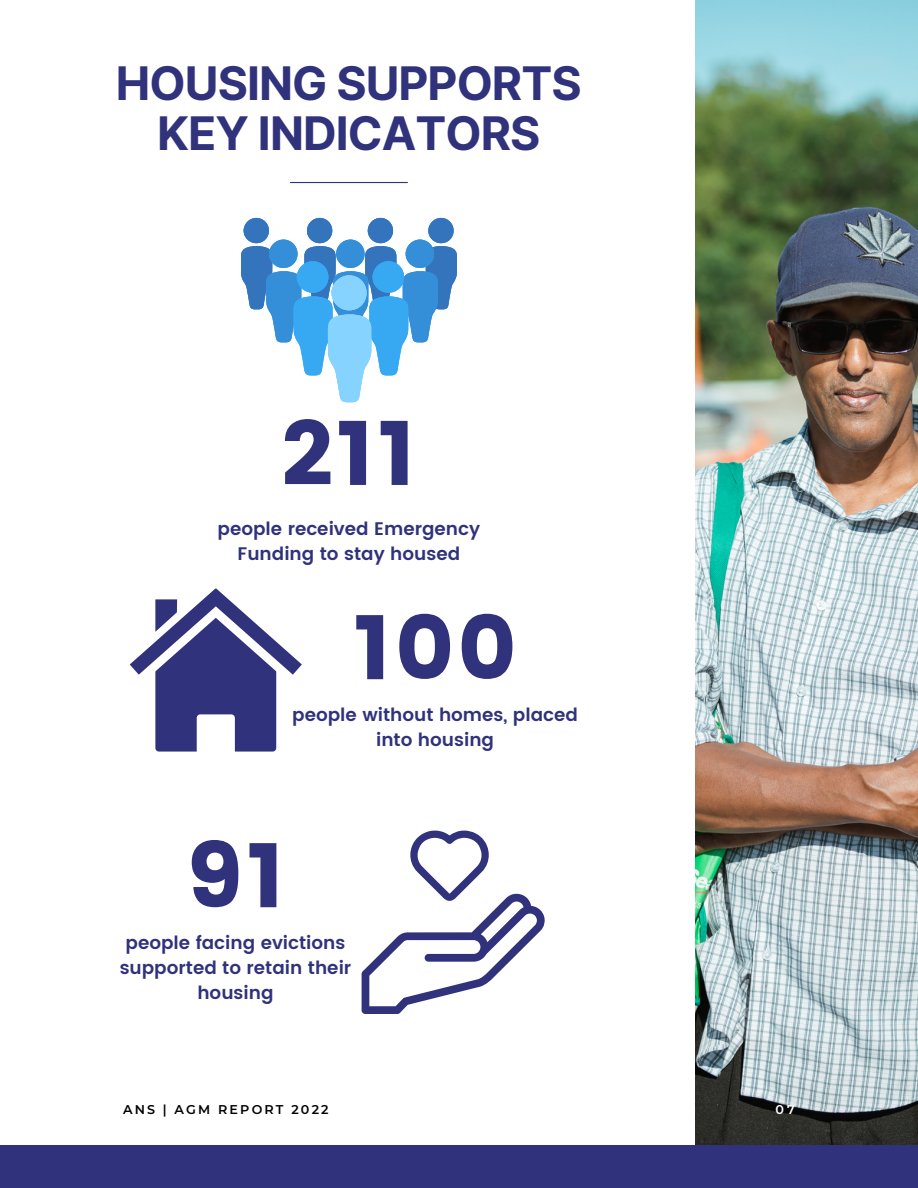
<style>
.page{position:relative;width:918px;height:1188px;background:#fff}
.page>*{position:absolute;margin:0;border:0;box-sizing:border-box;transform-origin:0 0}
.t1{font:90.3px "Poppins";letter-spacing:.04em;color:#30327b}
.t2{font:700 46.35px "Inter";letter-spacing:-.02em;color:#30327b}
.t3{font:600 18.15px/25px "Poppins";color:#30327b;text-align:center}
.t4{font:600 12.75px "Montserrat";letter-spacing:.17em;color:#000001}
.t5{font:600 12.75px "Montserrat";color:#fff}
</style>
<div class="page">
<img style="left:696px;top:0;width:222px;height:1145px">
<hr style="left:290px;top:182px;width:117px;height:1px;background:#30327b">
<div style="left:0;top:1145px;width:918px;height:43px;background:#30327b"></div>
<svg style="left:241px;top:218px;width:216px;height:184px"></svg>
<div style="left:331px;top:275px;width:36px;height:35px;background:#87d3ff;border-radius:50%"></div>
<svg style="left:130px;top:588px;width:172px;height:164px"></svg>
<svg style="left:362px;top:830px;width:183px;height:184px"></svg>
<p class="t2" style="left:116px;top:55px;width:467px">HOUSING SUPPORTS</p>
<p class="t2" style="left:157px;top:105px;width:385px">KEY INDICATORS</p>
<p class="t1" style="left:282px;top:401px;width:136px">211</p>
<p class="t3" style="left:218px;top:516px;width:264px">people received Emergency<br>Funding to stay housed</p>
<p class="t1" style="left:354px;top:595px;width:164px">100</p>
<p class="t3" style="left:292px;top:702px;width:287px">people without homes, placed into housing</p>
<p class="t1" style="left:186px;top:823px;width:101px">91</p>
<p class="t3" style="left:120px;top:930px;width:233px">people facing evictions supported to retain their housing</p>
<p class="t4" style="left:123px;top:1102px;width:207px">ANS | AGM REPORT 2022</p>
<p class="t5" style="left:776px;top:1102px;width:21px">07</p>
</div>
